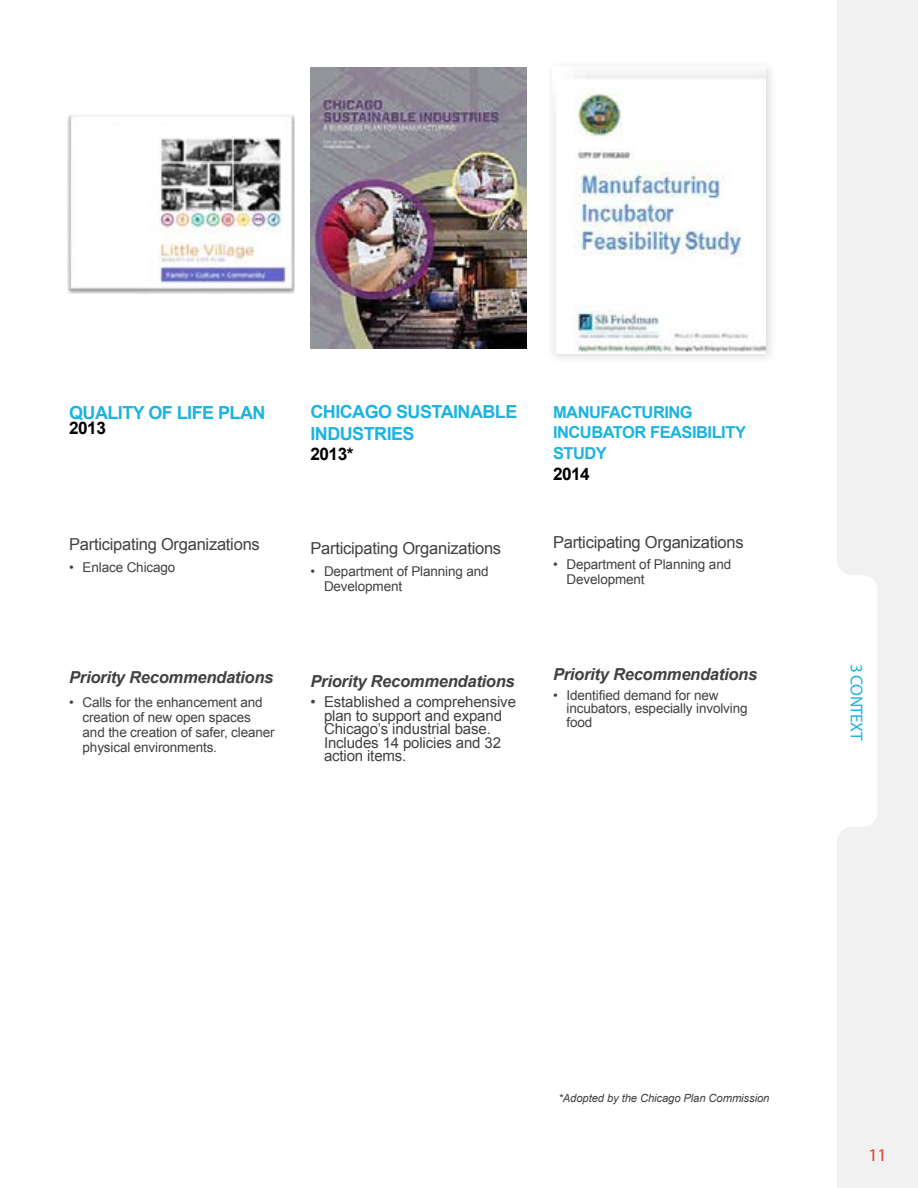
<style>
.page{position:relative;width:918px;height:1188px;background:#fff}
.page>*{position:absolute;margin:0;border:0;box-sizing:border-box;transform-origin:0 0}
.t1{font:700 18px/21.6px "Arial";letter-spacing:-.03em;color:#1cb3de}
.t2{font:18px "Myriad Pro";color:#dc412d}
.t3{font:700 17.25px "Arial";letter-spacing:-.03em;color:#010000}
.t4{font:17.25px "Myriad Pro";letter-spacing:-.03em;color:#1cb3de}
.t5{font:700 17.25px "Arial";color:#000}
.t6{font:16.5px "Arial";letter-spacing:-.015em;color:#414042}
.t7{font:italic 700 16.5px "Arial";letter-spacing:-.015em;color:#414042}
.t8{font:700 16.5px/19.8px "Arial";letter-spacing:-.03em;color:#1cb3de}
.t9{font:15px/13.5px "Arial";letter-spacing:-.01em;color:#414042}
.t10{font:13.5px/15px "Arial";letter-spacing:-.01em;color:#414042}
.t11{font:italic 11.25px "Arial";letter-spacing:-.01em;color:#414042}
</style>
<div class="page">
<svg style="left:837px;top:0;width:81px;height:1188px;fill:#f1f1f2"></svg>
<img style="left:68px;top:115px;width:227px;height:179px">
<div style="left:544px;top:58px;width:234px;height:308px;background:#000;opacity:.15"></div>
<img style="left:553px;top:66px;width:213px;height:288px">
<img style="left:310px;top:68px;width:216px;height:280px">
<h1 class="t1" style="left:69px;top:403px;width:198px">QUALITY OF LIFE PLAN</h1>
<p class="t5" style="left:69px;top:417px;width:38px">2013</p>
<p class="t6" style="left:69px;top:534px;width:192px">Participating Organizations</p>
<p class="t10" style="left:69px;top:560px;width:108px">• Enlace Chicago</p>
<p class="t7" style="left:69px;top:666px;width:206px">Priority Recommendations</p>
<p class="t10" style="left:83px;top:695px;width:194px;text-indent:-14px">• Calls for the enhancement and creation of new open spaces and the creation of safer, cleaner physical environments.</p>
<h1 class="t1" style="left:310px;top:402px;width:208px">CHICAGO SUSTAINABLE<br>INDUSTRIES</h1>
<p class="t3" style="left:310px;top:443px;width:45px">2013*</p>
<p class="t6" style="left:310px;top:538px;width:192px">Participating Organizations</p>
<p class="t10" style="left:324px;top:564px;width:166px;text-indent:-14px">• Department of Planning and<br>Development</p>
<p class="t7" style="left:310px;top:670px;width:206px">Priority Recommendations</p>
<p class="t9" style="left:324px;top:695px;width:194px;text-indent:-14px">• Established a comprehensive plan to support and expand<br>Chicago’s industrial base.<br>Includes 14 policies and 32 action items.</p>
<p class="t8" style="left:553px;top:403px;width:194px">MANUFACTURING<br>INCUBATOR FEASIBILITY</p>
<p class="t8" style="left:553px;top:444px;width:55px">STUDY</p>
<p class="t3" style="left:553px;top:463px;width:38px">2014</p>
<p class="t6" style="left:553px;top:531px;width:192px">Participating Organizations</p>
<p class="t10" style="left:567px;top:557px;width:166px;text-indent:-14px">• Department of Planning and<br>Development</p>
<p class="t7" style="left:553px;top:663px;width:206px">Priority Recommendations</p>
<p class="t10" style="left:567px;top:689px;width:183px;line-height:13.5px;text-indent:-14px">• Identified demand for new incubators, especially involving food</p>
<p class="t4" style="left:867px;top:664px;width:78px;rotate:90deg">3 CONTEXT</p>
<p class="t11" style="left:559px;top:1090px;width:212px">*Adopted by the Chicago Plan Commission</p>
<h1 class="t2" style="left:868px;top:1144px;width:20px">11</h1>
</div>
